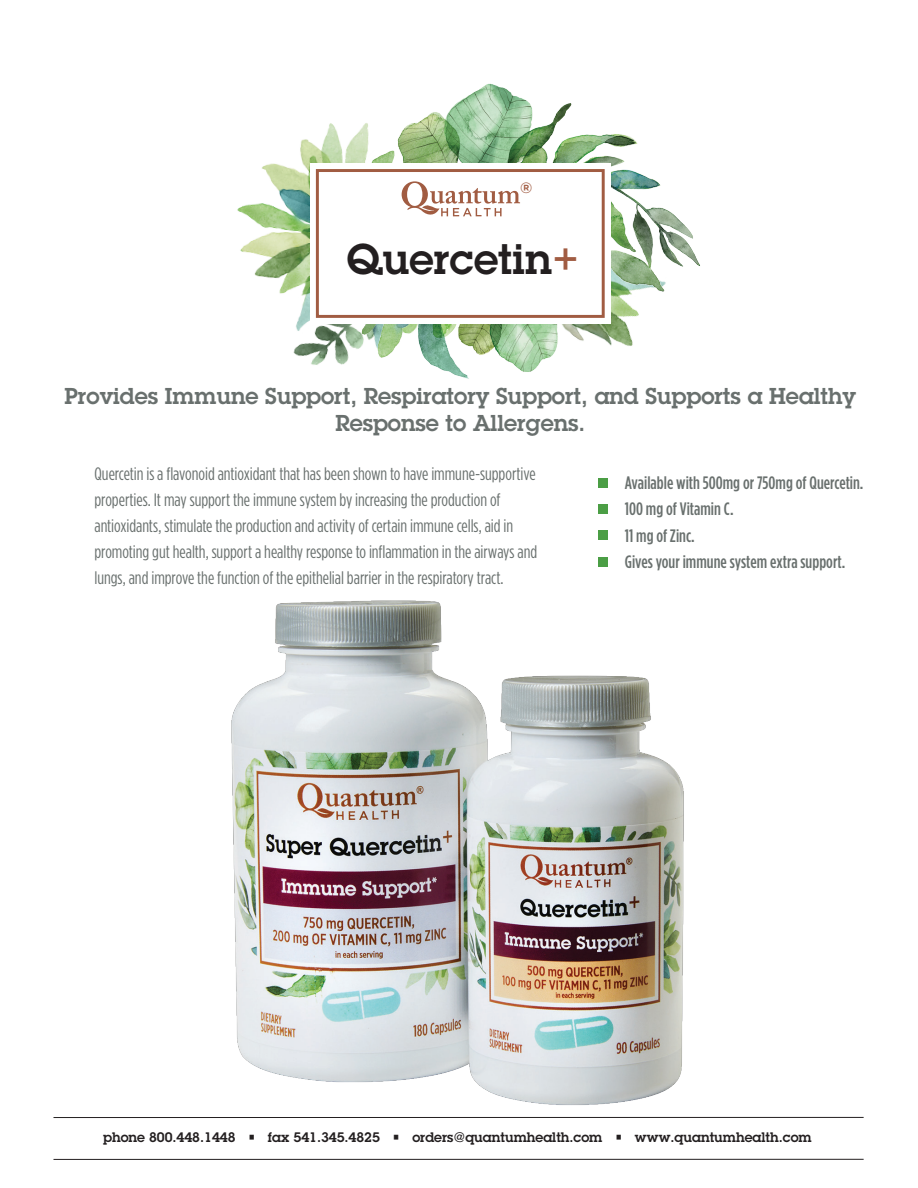
<style>
.page{position:relative;width:918px;height:1188px;background:#fff}
.page>*{position:absolute;margin:0;border:0;box-sizing:border-box;transform-origin:0 0}
.t1{font:600 41.85px "Lubalin Graph Std";color:#231f20}
.t2{font:600 22.5px/27px "Lubalin Graph Std";color:#69706e;text-align:center}
.t3{font:18px/25.8px "Gotham Condensed";letter-spacing:-.005em;color:#69706e}
.t4{font:500 18px/26.2px "Gotham Condensed";color:#69706e}
.t5{font:700 14.85px "Gotham";color:#a15c42}
.t6{font:600 13.5px "Lubalin Graph Std";color:#231f20}
.s1{color:#a15c42}
</style>
<div class="page">
<img style="left:615px;top:292px;width:24px;height:54px">
<img style="left:237px;top:123px;width:113px;height:171px">
<img style="left:289px;top:236px;width:70px;height:129px">
<img style="left:350px;top:83px;width:222px;height:80px">
<img style="left:359px;top:324px;width:198px;height:55px">
<img style="left:611px;top:274px;width:55px;height:18px">
<img style="left:547px;top:131px;width:153px;height:143px">
<img style="left:543px;top:283px;width:72px;height:65px">
<div style="left:310px;top:163px;width:301px;height:161px;background:#fff"></div>
<div style="left:316px;top:169px;width:289px;height:149px;border:3px solid #a15c42"></div>
<svg style="left:402px;top:181px;width:118px;height:35px"></svg>
<hr style="left:54px;top:1159px;width:810px;height:1px;background:#231f20">
<hr style="left:54px;top:1117px;width:810px;height:1px;background:#231f20">
<div style="left:598px;top:478px;width:10px;height:10px;background:#4b9e45"></div>
<div style="left:598px;top:504px;width:10px;height:10px;background:#4b9e45"></div>
<div style="left:598px;top:530px;width:10px;height:10px;background:#4b9e45"></div>
<img style="left:231px;top:557px;width:525px;height:561px">
<p class="t5" style="left:520px;top:179px;width:14px">®</p>
<h1 class="t1" style="left:347px;top:231px;width:234px">Quercetin<span class="s1">+</span></h1>
<p class="t2" style="left:64px;top:382px;width:793px">Provides Immune Support, Respiratory Support, and Supports a Healthy<br>Response to Allergens.</p>
<p class="t3" style="left:95px;top:461px;width:444px">Quercetin is a flavonoid antioxidant that has been shown to have immune-supportive properties. It may support the immune system by increasing the production of antioxidants, stimulate the production and activity of certain immune cells, aid in promoting gut health, support a healthy response to inflammation in the airways and lungs, and improve the function of the epithelial barrier in the respiratory tract.</p>
<p class="t4" style="left:625px;top:469px;width:240px">Available with 500mg or 750mg of Quercetin.<br>100 mg of Vitamin C.<br>11 mg of Zinc.<br>Gives your immune system extra support.</p>
<p class="t6" style="left:103px;top:1129px;width:710px">phone 800.448.1448 • fax 541.345.4825 • orders@quantumhealth.com • www.quantumhealth.com</p>
</div>
